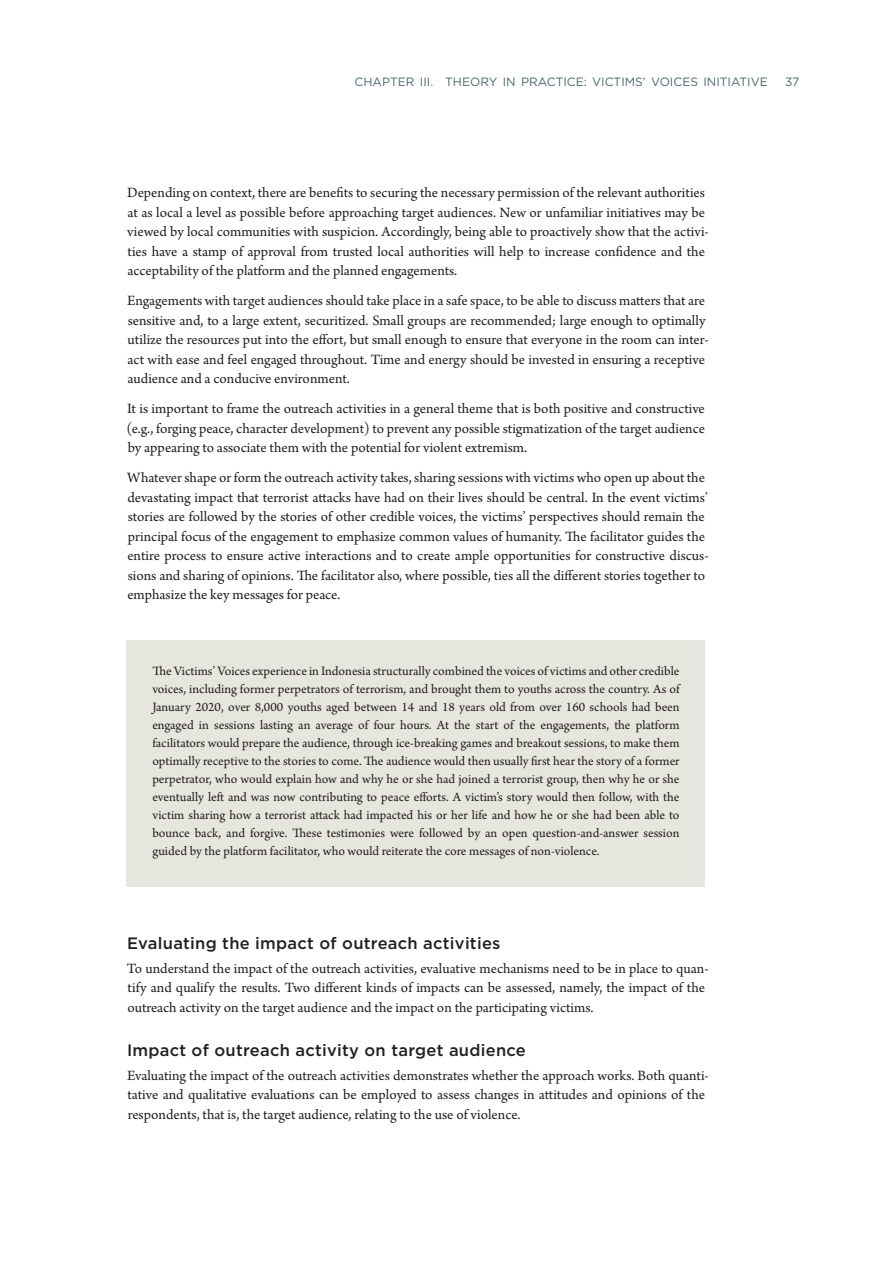
<style>
.page{position:relative;width:893px;height:1263px;background:#fff}
.page>*{position:absolute;margin:0;border:0;box-sizing:border-box;transform-origin:0 0}
.Head_C{font:500 16.5px "Gotham";letter-spacing:.015em;color:#231f20}
.Body_text{font:15px/19.5px "Arno Pro";color:#231f20}
.Box_text_body{font:13.5px/18px "Arno Pro";letter-spacing:-.005em;color:#231f20;text-align:justify}
.t1{font:12px "Gotham";color:#48686e}
</style>
<div class="page">
<div style="left:127px;top:640px;width:578px;height:246px;background:#e7e6de"></div>
<p class="t1" style="left:355px;top:74px;width:19px">CHAPTER</p>
<p class="t1" style="left:420px;top:74px;width:43px">III. THEOR</p>
<p class="t1" style="left:489px;top:74px;width:41px">Y IN PRACTICE</p>
<p class="t1" style="left:584px;top:74px;width:26px">: VICTIMS</p>
<p class="t1" style="left:643px;top:74px;width:26px">’ VOICES</p>
<p class="t1" style="left:703px;top:74px;width:8px">INITIATIVE</p>
<p class="t1" style="left:785px;top:74px;width:16px">37</p>
<p class="Body_text" style="left:127px;top:184px;width:583px">Depending on context, there are benefits to securing the necessary permission of the relevant authorities at as local a level as possible before approaching target audiences. New or unfamiliar initiatives may be viewed by local communities with suspicion. Accordingly, being able to proactively show that the activi&shy;ties have a stamp of approval from trusted local authorities will help to increase confidence and the acceptability of the platform and the planned engagements.</p>
<p class="Body_text" style="left:127px;top:292px;width:583px">Engagements with target audiences should take place in a safe space, to be able to discuss matters that are sensitive and, to a large extent, securitized. Small groups are recommended; large enough to optimally utilize the resources put into the effort, but small enough to ensure that everyone in the room can inter&shy;act with ease and feel engaged throughout. Time and energy should be invested in ensuring a receptive audience and a conducive environment.</p>
<p class="Body_text" style="left:126px;top:400px;width:580px;text-align:justify">It is important to frame the outreach activities in a general theme that is both positive and constructive (e.g., forging peace, character development) to prevent any possible stigmatization of the target audience by appearing to associate them with the potential for violent extremism.</p>
<p class="Body_text" style="left:127px;top:469px;width:583px">Whatever shape or form the outreach activity takes, sharing sessions with victims who open up about the devastating impact that terrorist attacks have had on their lives should be central. In the event victims’ stories are followed by the stories of other credible voices, the victims’ perspectives should remain the principal focus of the engagement to emphasize common values of humanity. The facilitator guides the entire process to ensure active interactions and to create ample opportunities for constructive discus&shy;sions and sharing of opinions. The facilitator also, where possible, ties all the different stories together to emphasize the key messages for peace.</p>
<p class="Box_text_body" style="left:152px;top:662px;width:529px">The Victims’ Voices experience in Indonesia structurally combined the voices of victims and other credible voices, including former perpetrators of terrorism, and brought them to youths across the country. As of January 2020, over 8,000 youths aged between 14 and 18 years old from over 160 schools had been engaged in sessions lasting an average of four hours. At the start of the engagements, the platform facilitators would prepare the audience, through ice-breaking games and breakout sessions, to make them optimally receptive to the stories to come. The audience would then usually first hear the story of a former perpetrator, who would explain how and why he or she had joined a terrorist group, then why he or she eventually left and was now contributing to peace efforts. A victim’s story would then follow, with the victim sharing how a terrorist attack had impacted his or her life and how he or she had been able to bounce back, and forgive. These testimonies were followed by an open question-and-answer session guided by the platform facilitator, who would reiterate the core messages of non-violence.</p>
<h3 class="Head_C" style="left:127px;top:932px;width:375px">Evaluating the impact of outreach activities</h3>
<p class="Body_text" style="left:127px;top:959px;width:583px">To understand the impact of the outreach activities, evaluative mechanisms need to be in place to quan&shy;tify and qualify the results. Two different kinds of impacts can be assessed, namely, the impact of the outreach activity on the target audience and the impact on the participating victims.</p>
<h3 class="Head_C" style="left:127px;top:1039px;width:400px">Impact of outreach activity on target audience</h3>
<p class="Body_text" style="left:127px;top:1066px;width:583px">Evaluating the impact of the outreach activities demonstrates whether the approach works. Both quanti&shy;tative and qualitative evaluations can be employed to assess changes in attitudes and opinions of the respondents, that is, the target audience, relating to the use of violence.</p>
</div>
